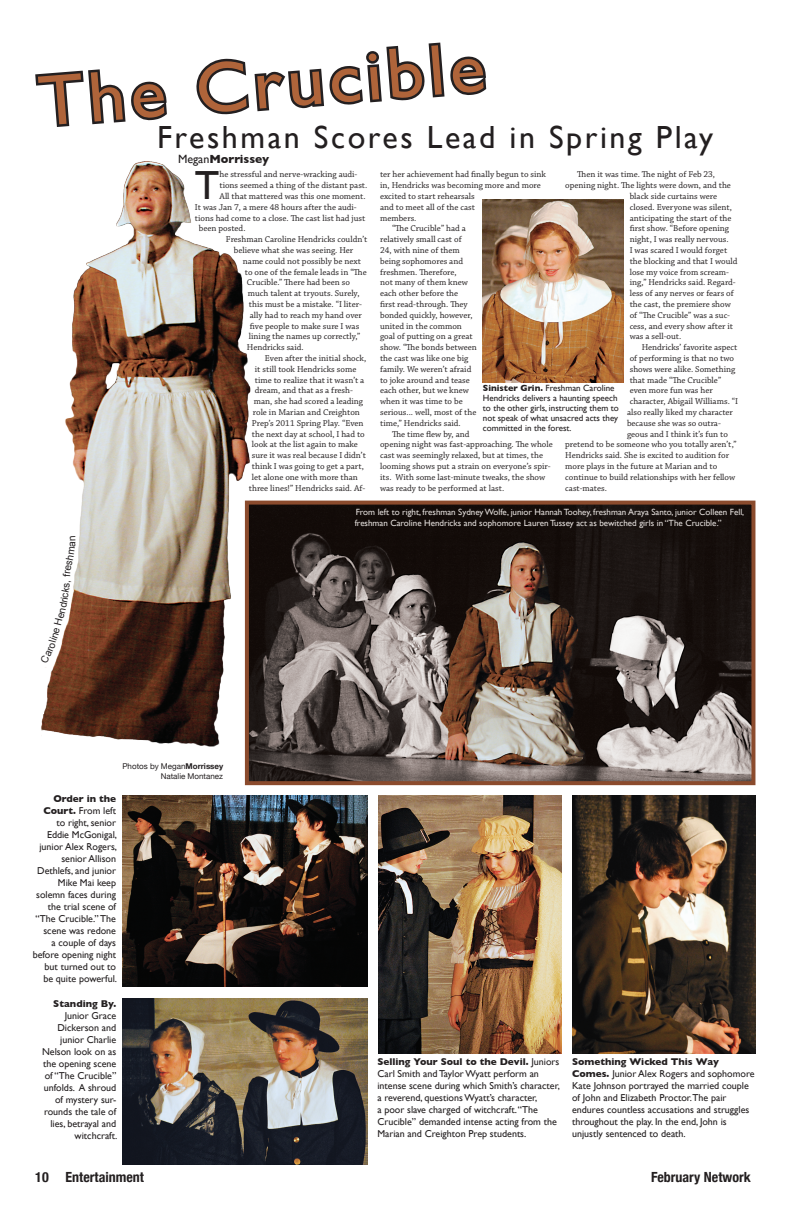
<style>
.page{position:relative;width:792px;height:1224px;background:#fff}
.page>*{position:absolute;margin:0;border:0;box-sizing:border-box;transform-origin:0 0}
.t1{font:72px "Gill Sans";color:#af643a;scale:1.04 1}
.t2{font:40.7px "Gill Sans";color:#231f20}
.t3{font:32px "Gill Sans";letter-spacing:.08em;color:#231f20}
.t4{font:700 condensed 14px "Helvetica Neue";color:#231f20}
.t5{font:700 12px "Gill Sans";color:#231f20}
.t6{font:10px/12px "Gill Sans";color:#231f20;text-align:right}
.t7{font:9px/10.8px "Chaparral Pro";color:#231f20}
.t8{font:9px/10.8px "Gill Sans";color:#e2ddda}
.t9{font:9px/10px "Gill Sans";color:#231f20}
.t10{font:8px "Helvetica Neue";color:#231f20}
.s1{font-weight:400}
.s2{font-weight:700}
</style>
<div class="page">
<img style="left:250px;top:506px;width:500px;height:274px">
<div style="left:245px;top:501px;width:510px;height:284px;border:4px solid #8b4b2d"></div>
<img style="left:41px;top:161px;width:237px;height:587px">
<img style="left:122px;top:795px;width:245px;height:192px">
<div style="left:38px;top:737px;width:11px;height:24px;background:#fff"></div>
<div style="left:33px;top:690px;width:11px;height:24px;background:#fff"></div>
<img style="left:483px;top:199px;width:141px;height:183px">
<img style="left:378px;top:795px;width:183px;height:258px">
<img style="left:122px;top:999px;width:245px;height:165px">
<img style="left:572px;top:795px;width:183px;height:258px">
<svg style="left:35px;top:69px;width:132px;height:58px"></svg>
<svg style="left:196px;top:42px;width:291px;height:73px"></svg>
<svg style="left:41px;top:537px;width:35px;height:126px"></svg>
<p class="t1" style="left:36px;top:57px;width:432px;rotate:-4deg">The Crucible</p>
<p class="t3" style="left:157px;top:119px;width:558px">Freshman Scores Lead in Spring Play</p>
<p class="t5" style="left:178px;top:152px;width:93px"><span class="s1">Megan</span>Morrissey</p>
<p class="t2" style="left:195px;top:161px;width:26px">T</p>
<p class="t7" style="left:219px;top:170px;width:139px">he stressful and nerve-wracking audi-</p>
<p class="t7" style="left:219px;top:180px;width:150px">tions seemed a thing of the distant past.</p>
<p class="t7" style="left:219px;top:191px;width:148px">All that mattered was this one moment.</p>
<p class="t7" style="left:195px;top:202px;width:163px">It was Jan 7, a mere 48 hours after the audi-</p>
<p class="t7" style="left:195px;top:213px;width:172px">tions had come to a close. The cast list had just</p>
<p class="t7" style="left:199px;top:224px;width:48px">been posted.</p>
<p class="t7" style="left:226px;top:234px;width:143px">Freshman Caroline Hendricks couldn’t</p>
<p class="t7" style="left:234px;top:245px;width:121px">believe what she was seeing. Her</p>
<p class="t7" style="left:243px;top:256px;width:120px">name could not possibly be next</p>
<p class="t7" style="left:245px;top:267px;width:123px">to one of the female leads in “The</p>
<p class="t7" style="left:247px;top:278px;width:105px">Crucible.” There had been so</p>
<p class="t7" style="left:248px;top:288px;width:113px">much talent at tryouts. Surely,</p>
<p class="t7" style="left:249px;top:299px;width:115px">this must be a mistake. “I liter-</p>
<p class="t7" style="left:250px;top:310px;width:114px">ally had to reach my hand over</p>
<p class="t7" style="left:250px;top:321px;width:111px">five people to make sure I was</p>
<p class="t7" style="left:249px;top:332px;width:113px">lining the names up correctly,”</p>
<p class="t7" style="left:247px;top:342px;width:58px">Hendricks said.</p>
<p class="t7" style="left:265px;top:353px;width:103px">Even after the initial shock,</p>
<p class="t7" style="left:255px;top:364px;width:103px">it still took Hendricks some</p>
<p class="t7" style="left:255px;top:375px;width:111px">time to realize that it wasn’t a</p>
<p class="t7" style="left:255px;top:386px;width:100px">dream, and that as a fresh-</p>
<p class="t7" style="left:254px;top:396px;width:111px">man, she had scored a leading</p>
<p class="t7" style="left:253px;top:407px;width:109px">role in Marian and Creighton</p>
<p class="t7" style="left:252px;top:418px;width:113px">Prep’s 2011 Spring Play. “Even</p>
<p class="t7" style="left:252px;top:429px;width:114px">the next day at school, I had to</p>
<p class="t7" style="left:252px;top:440px;width:108px">look at the list again to make</p>
<p class="t7" style="left:252px;top:450px;width:116px">sure it was real because I didn’t</p>
<p class="t7" style="left:252px;top:461px;width:114px">think I was going to get a part,</p>
<p class="t7" style="left:252px;top:472px;width:107px">let alone one with more than</p>
<p class="t7" style="left:249px;top:483px;width:118px">three lines!” Hendricks said. Af-</p>
<p class="t7" style="left:380px;top:170px;width:167px">ter her achievement had finally begun to sink in, Hendricks was becoming more and more excited to start rehearsals<br>and to meet all of the cast<br>members.</p>
<p class="t7" style="left:380px;top:224px;width:98px;text-indent:12px">“The Crucible” had a relatively small cast of<br>24, with nine of them being sophomores and freshmen. Therefore,<br>not many of them knew each other before the<br>first read-through. They bonded quickly, however, united in the common goal of putting on a great show. “The bonds between the cast was like one big family. We weren’t afraid to joke around and tease each other, but we knew when it was time to be serious... well, most of the time,” Hendricks said.</p>
<p class="t7" style="left:380px;top:429px;width:174px;text-indent:12px">The time flew by, and<br>opening night was fast-approaching. The whole cast was seemingly relaxed, but at times, the looming shows put a strain on everyone’s spir&shy;its. With some last-minute tweaks, the show was ready to be performed at last.</p>
<p class="t7" style="left:577px;top:170px;width:139px">Then it was time. The night of Feb 23,</p>
<p class="t7" style="left:565px;top:180px;width:167px">opening night. The lights were down, and the</p>
<p class="t7" style="left:630px;top:191px;width:89px">black side curtains were</p>
<p class="t7" style="left:630px;top:202px;width:104px">closed. Everyone was silent,</p>
<p class="t7" style="left:630px;top:213px;width:103px">anticipating the start of the</p>
<p class="t7" style="left:630px;top:224px;width:101px">first show. “Before opening</p>
<p class="t7" style="left:630px;top:234px;width:101px">night, I was really nervous.</p>
<p class="t7" style="left:630px;top:245px;width:99px">I was scared I would forget</p>
<p class="t7" style="left:630px;top:256px;width:109px">the blocking and that I would</p>
<p class="t7" style="left:630px;top:267px;width:101px">lose my voice from scream-</p>
<p class="t7" style="left:630px;top:278px;width:108px">ing,” Hendricks said. Regard-</p>
<p class="t7" style="left:630px;top:288px;width:106px">less of any nerves or fears of</p>
<p class="t7" style="left:630px;top:299px;width:103px">the cast, the premiere show</p>
<p class="t7" style="left:630px;top:310px;width:102px">of “The Crucible” was a suc-</p>
<p class="t7" style="left:630px;top:321px;width:105px">cess, and every show after it</p>
<p class="t7" style="left:630px;top:332px;width:53px">was a sell-out.</p>
<p class="t7" style="left:642px;top:342px;width:97px">Hendricks’ favorite aspect</p>
<p class="t7" style="left:630px;top:353px;width:106px">of performing is that no two</p>
<p class="t7" style="left:630px;top:364px;width:107px">shows were alike. Something</p>
<p class="t7" style="left:630px;top:375px;width:93px">that made “The Crucible”</p>
<p class="t7" style="left:630px;top:386px;width:85px">even more fun was her</p>
<p class="t7" style="left:630px;top:396px;width:110px">character, Abigail Williams. “I</p>
<p class="t7" style="left:627px;top:407px;width:107px">also really liked my character</p>
<p class="t7" style="left:627px;top:418px;width:95px">because she was so outra-</p>
<p class="t7" style="left:627px;top:429px;width:102px">geous and I think it’s fun to</p>
<p class="t7" style="left:565px;top:440px;width:173px">pretend to be someone who you totally aren’t,”</p>
<p class="t7" style="left:565px;top:450px;width:165px">Hendricks said. She is excited to audition for</p>
<p class="t7" style="left:565px;top:461px;width:153px">more plays in the future at Marian and to</p>
<p class="t7" style="left:565px;top:472px;width:171px">continue to build relationships with her fellow</p>
<p class="t7" style="left:565px;top:483px;width:43px">cast-mates.</p>
<p class="t9" style="left:483px;top:383px;width:137px"><span class="s2">Sinister Grin.</span> Freshman Caroline Hendricks delivers a haunting speech to the other girls, instructing them to not speak of what unsacred acts they committed in the forest.</p>
<p class="t10" style="left:122px;top:761px;width:102px">Photos by Megan<span class="s2">Morrissey</span></p>
<p class="t10" style="left:161px;top:771px;width:64px">Natalie Montanez</p>
<p class="t6" style="left:33px;top:793px;width:86px"><span class="s2">Order in the<br>Court.</span> From left<br>to right, senior<br>Eddie McGonigal, junior Alex Rogers, senior Allison<br>Dethlefs, and junior<br>Mike Mai keep solemn faces during the trial scene of “The Crucible.” The scene was redone<br>a couple of days before opening night but turned out to<br>be quite powerful.</p>
<p class="t6" style="left:42px;top:997px;width:77px"><span class="s2">Standing By.<br></span>Junior Grace<br>Dickerson and junior Charlie<br>Nelson look on as the opening scene of “The Crucible” unfolds. A shroud of mystery sur&shy;rounds the tale of lies, betrayal and witchcraft.</p>
<p class="t8" style="left:355px;top:506px;width:391px">From left to right, freshman Sydney Wolfe, junior Hannah Toohey, freshman Araya Santo, junior Colleen Fell, freshman Caroline Hendricks and sophomore Lauren Tussey act as bewitched girls in “The Crucible.”</p>
<p class="t6" style="left:377px;top:1056px;width:184px;text-align:left"><span class="s2">Selling Your Soul to the Devil.</span> Juniors Carl Smith and Taylor Wyatt perform an intense scene during which Smith’s character, a reverend, questions Wyatt’s character,<br>a poor slave charged of witchcraft. “The Crucible” demanded intense acting from the Marian and Creighton Prep students.</p>
<p class="t6" style="left:572px;top:1056px;width:184px;text-align:left"><span class="s2">Something Wicked This Way Comes.</span> Junior Alex Rogers and sophomore Kate Johnson portrayed the married couple of John and Elizabeth Proctor.The pair endures countless accusations and struggles throughout the play. In the end, John is unjustly sentenced to death.</p>
<p class="t4" style="left:35px;top:1168px;width:110px">10 Entertainment</p>
<p class="t4" style="left:651px;top:1168px;width:101px">February Network</p>
</div>
